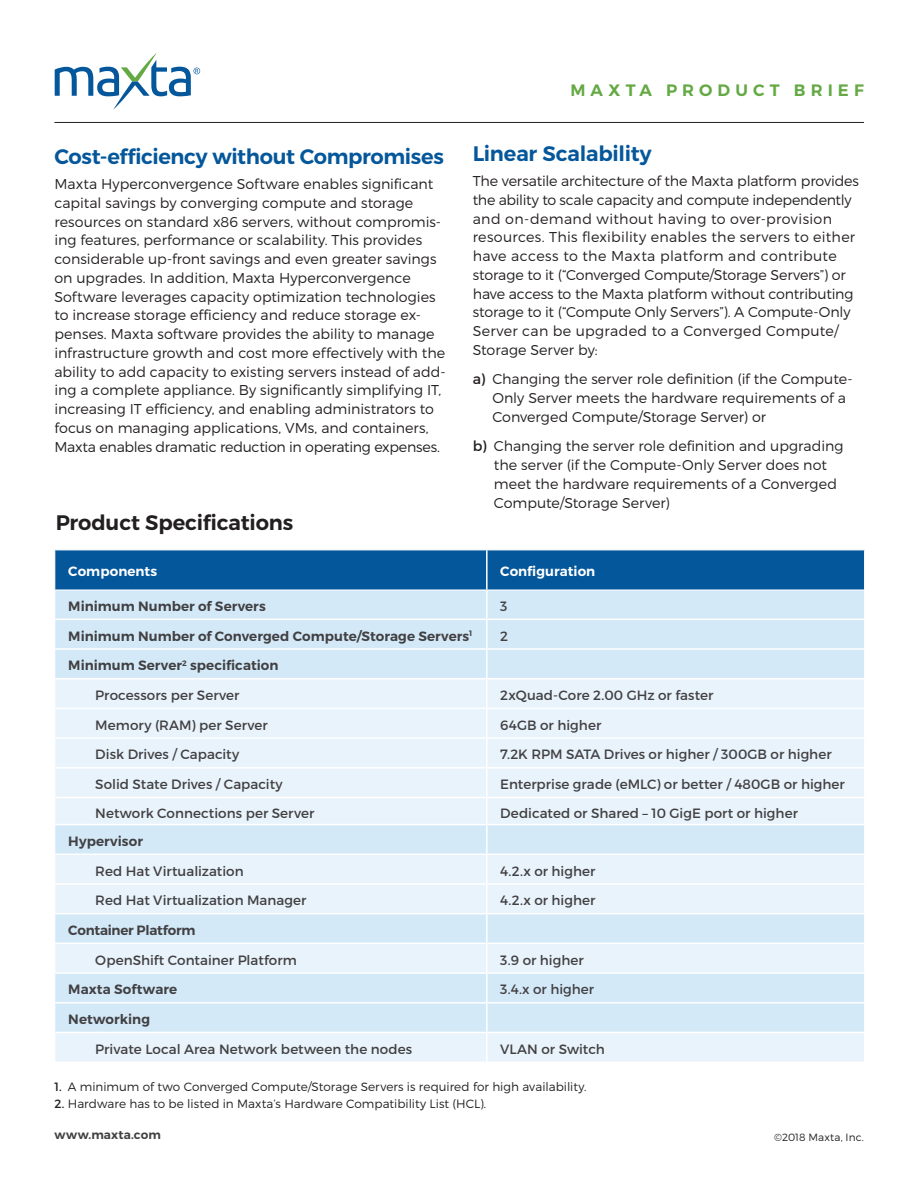
<style>
.page{position:relative;width:918px;height:1188px;background:#fff}
.page>*{position:absolute;margin:0;border:0;box-sizing:border-box;transform-origin:0 0}
.t1{font:600 21px "Montserrat";letter-spacing:-.015em;color:#05579b}
.t2{font:600 21px "Montserrat";letter-spacing:-.005em;color:#231f20}
.t3{font:600 16.5px "Montserrat";letter-spacing:.31em;color:#64a944}
.t4{font:300 14.25px/18.8px "Montserrat";color:#231f20}
.t5{font:13.5px "Montserrat";letter-spacing:.005em;color:#414042}
.t6{font:600 13.5px/29.7px "Montserrat";color:#414042}
.t7{font:600 13.5px "Montserrat";color:#fff}
.t8{font:600 13.5px "Montserrat";letter-spacing:-.02em;color:#414042}
.t9{font:300 12px "Montserrat";letter-spacing:.005em;color:#231f20}
.t10{font:600 12px "Montserrat";letter-spacing:.01em;color:#414042}
.t11{font:300 10.5px "Montserrat";letter-spacing:.01em;color:#231f20}
.s1{font-weight:400}
</style>
<div class="page">
<svg style="left:55px;top:53px;width:145px;height:57px"></svg>
<div style="left:55px;top:620px;width:809px;height:58px;background:#d4e9f8"></div>
<svg style="left:55px;top:679px;width:809px;height:382px;background:#e2f0fa"></svg>
<hr style="left:55px;top:1002px;width:432px;height:2px;background:#fff">
<hr style="left:487px;top:1002px;width:379px;height:2px;background:#fff">
<hr style="left:55px;top:1032px;width:432px;height:1px;background:#fff">
<hr style="left:487px;top:1032px;width:379px;height:1px;background:#fff">
<hr style="left:55px;top:972px;width:432px;height:2px;background:#fff">
<hr style="left:487px;top:972px;width:379px;height:2px;background:#fff">
<hr style="left:55px;top:943px;width:432px;height:1px;background:#fff">
<hr style="left:487px;top:943px;width:379px;height:1px;background:#fff">
<hr style="left:55px;top:883px;width:432px;height:2px;background:#fff">
<hr style="left:487px;top:883px;width:379px;height:2px;background:#fff">
<hr style="left:55px;top:913px;width:432px;height:1px;background:#fff">
<hr style="left:487px;top:913px;width:379px;height:1px;background:#fff">
<hr style="left:55px;top:854px;width:432px;height:1px;background:#fff">
<hr style="left:487px;top:854px;width:379px;height:1px;background:#fff">
<hr style="left:55px;top:708px;width:432px;height:1px;background:#fff">
<hr style="left:487px;top:708px;width:379px;height:1px;background:#fff">
<hr style="left:55px;top:737px;width:432px;height:2px;background:#fff">
<hr style="left:487px;top:737px;width:379px;height:2px;background:#fff">
<hr style="left:55px;top:767px;width:432px;height:2px;background:#fff">
<hr style="left:487px;top:767px;width:379px;height:2px;background:#fff">
<hr style="left:55px;top:797px;width:432px;height:1px;background:#fff">
<hr style="left:487px;top:797px;width:379px;height:1px;background:#fff">
<hr style="left:55px;top:824px;width:432px;height:1px;background:#fff">
<hr style="left:487px;top:824px;width:379px;height:1px;background:#fff">
<svg style="left:55px;top:551px;width:809px;height:68px;background:#5d95c2"></svg>
<hr style="left:55px;top:648px;width:432px;height:2px;background:#fff">
<hr style="left:487px;top:648px;width:379px;height:2px;background:#fff">
<hr style="left:54px;top:590px;width:433px;height:1px;background:#fff">
<hr style="left:487px;top:590px;width:377px;height:1px;background:#fff">
<hr style="left:486px;top:550px;width:2px;height:40px;background:#fff">
<hr style="left:486px;top:590px;width:2px;height:29px;background:#fff">
<hr style="left:486px;top:620px;width:2px;height:28px;background:#fff">
<hr style="left:486px;top:650px;width:2px;height:28px;background:#fff">
<hr style="left:486px;top:679px;width:2px;height:29px;background:#fff">
<hr style="left:486px;top:709px;width:2px;height:28px;background:#fff">
<hr style="left:486px;top:739px;width:2px;height:28px;background:#fff">
<hr style="left:486px;top:769px;width:2px;height:28px;background:#fff">
<hr style="left:486px;top:798px;width:2px;height:26px;background:#fff">
<hr style="left:486px;top:825px;width:2px;height:29px;background:#fff">
<hr style="left:486px;top:855px;width:2px;height:28px;background:#fff">
<hr style="left:486px;top:885px;width:2px;height:28px;background:#fff">
<hr style="left:486px;top:914px;width:2px;height:29px;background:#fff">
<hr style="left:486px;top:944px;width:2px;height:28px;background:#fff">
<hr style="left:486px;top:974px;width:2px;height:28px;background:#fff">
<hr style="left:486px;top:1004px;width:2px;height:28px;background:#fff">
<hr style="left:486px;top:1033px;width:2px;height:28px;background:#fff">
<hr style="left:54px;top:122px;width:810px;height:1px;background:#231f20">
<h1 class="t1" style="left:54px;top:143px;width:391px">Cost-efficiency without Compromises</h1>
<p class="t4" style="left:54px;top:174px;width:393px">Maxta Hyperconvergence Software enables significant capital savings by converging compute and storage resources on standard x86 servers, without compromis&shy;ing features, performance or scalability. This provides considerable up-front savings and even greater savings on upgrades. In addition, Maxta Hyperconvergence Software leverages capacity optimization technologies to increase storage efficiency and reduce storage ex&shy;penses. Maxta software provides the ability to manage infrastructure growth and cost more effectively with the ability to add capacity to existing servers instead of add&shy;ing a complete appliance. By significantly simplifying IT, increasing IT efficiency, and enabling administrators to focus on managing applications, VMs, and containers, Maxta enables dramatic reduction in operating expenses.</p>
<h1 class="t2" style="left:56px;top:509px;width:239px">Product Specifications</h1>
<p class="t3" style="left:570px;top:80px;width:295px">MAXTA PRODUCT BRIEF</p>
<h1 class="t1" style="left:473px;top:140px;width:181px">Linear Scalability</h1>
<p class="t4" style="left:473px;top:171px;width:388px">The versatile architecture of the Maxta platform provides the ability to scale capacity and compute independently and on-demand without having to over-provision resources. This flexibility enables the servers to either have access to the Maxta platform and contribute storage to it (“Converged Compute/Storage Servers”) or have access to the Maxta platform without contributing storage to it (“Compute Only Servers”). A Compute-Only Server can be upgraded to a Converged Compute/ Storage Server by:</p>
<p class="t4" style="left:492px;top:370px;width:362px;text-indent:-20px"><span class="s1">a)</span> Changing the server role definition (if the Compute-<br>Only Server meets the hardware requirements of a<br>Converged Compute/Storage Server) or</p>
<p class="t4" style="left:494px;top:437px;width:351px;text-indent:-21px"><span class="s1">b)</span> Changing the server role definition and upgrading the server (if the Compute-Only Server does not meet the hardware requirements of a Converged Compute/Storage Server)</p>
<p class="t7" style="left:68px;top:563px;width:91px">Components</p>
<p class="t7" style="left:500px;top:563px;width:97px">Configuration</p>
<p class="t6" style="left:68px;top:591px;width:199px">Minimum Number of Servers</p>
<p class="t5" style="left:500px;top:598px;width:9px">3</p>
<p class="t6" style="left:68px;top:621px;width:405px">Minimum Number of Converged Compute/Storage Servers<sup>1</sup></p>
<p class="t5" style="left:500px;top:628px;width:9px">2</p>
<p class="t6" style="left:95px;top:651px;width:185px;text-indent:-27px">Minimum Server<sup>2</sup> specification<br><span class="s1">Processors per Server</span></p>
<p class="t5" style="left:500px;top:687px;width:215px">2xQuad-Core 2.00 GHz or faster</p>
<p class="t5" style="left:95px;top:717px;width:174px">Memory (RAM) per Server</p>
<p class="t5" style="left:500px;top:717px;width:103px">64GB or higher</p>
<p class="t5" style="left:95px;top:746px;width:146px">Disk Drives / Capacity</p>
<p class="t5" style="left:500px;top:746px;width:333px">7.2K RPM SATA Drives or higher / 300GB or higher</p>
<p class="t5" style="left:95px;top:776px;width:189px">Solid State Drives / Capacity</p>
<p class="t5" style="left:500px;top:776px;width:346px">Enterprise grade (eMLC) or better / 480GB or higher</p>
<p class="t5" style="left:95px;top:805px;width:221px">Network Connections per Server</p>
<p class="t5" style="left:500px;top:805px;width:299px">Dedicated or Shared – 10 GigE port or higher</p>
<p class="t6" style="left:68px;top:826px;width:76px">Hypervisor</p>
<p class="t5" style="left:95px;top:863px;width:150px">Red Hat Virtualization</p>
<p class="t5" style="left:500px;top:863px;width:97px">4.2.x or higher</p>
<p class="t5" style="left:95px;top:892px;width:213px">Red Hat Virtualization Manager</p>
<p class="t5" style="left:500px;top:892px;width:97px">4.2.x or higher</p>
<p class="t8" style="left:68px;top:922px;width:129px">Container Platform</p>
<p class="t5" style="left:95px;top:952px;width:203px">OpenShift Container Platform</p>
<p class="t5" style="left:500px;top:952px;width:85px">3.9 or higher</p>
<p class="t6" style="left:68px;top:975px;width:110px">Maxta Software</p>
<p class="t5" style="left:500px;top:981px;width:95px">3.4.x or higher</p>
<p class="t6" style="left:68px;top:1005px;width:83px">Networking</p>
<p class="t5" style="left:95px;top:1041px;width:318px">Private Local Area Network between the nodes</p>
<p class="t5" style="left:500px;top:1041px;width:106px">VLAN or Switch</p>
<p class="t9" style="left:54px;top:1080px;width:534px"><span class="s1">1.</span> A minimum of two Converged Compute/Storage Servers is required for high availability.</p>
<p class="t9" style="left:54px;top:1096px;width:433px"><span class="s1">2.</span> Hardware has to be listed in Maxta’s Hardware Compatibility List (HCL).</p>
<p class="t10" style="left:54px;top:1128px;width:108px">www.maxta.com</p>
<p class="t11" style="left:774px;top:1131px;width:91px">©2018 Maxta, Inc.</p>
</div>
